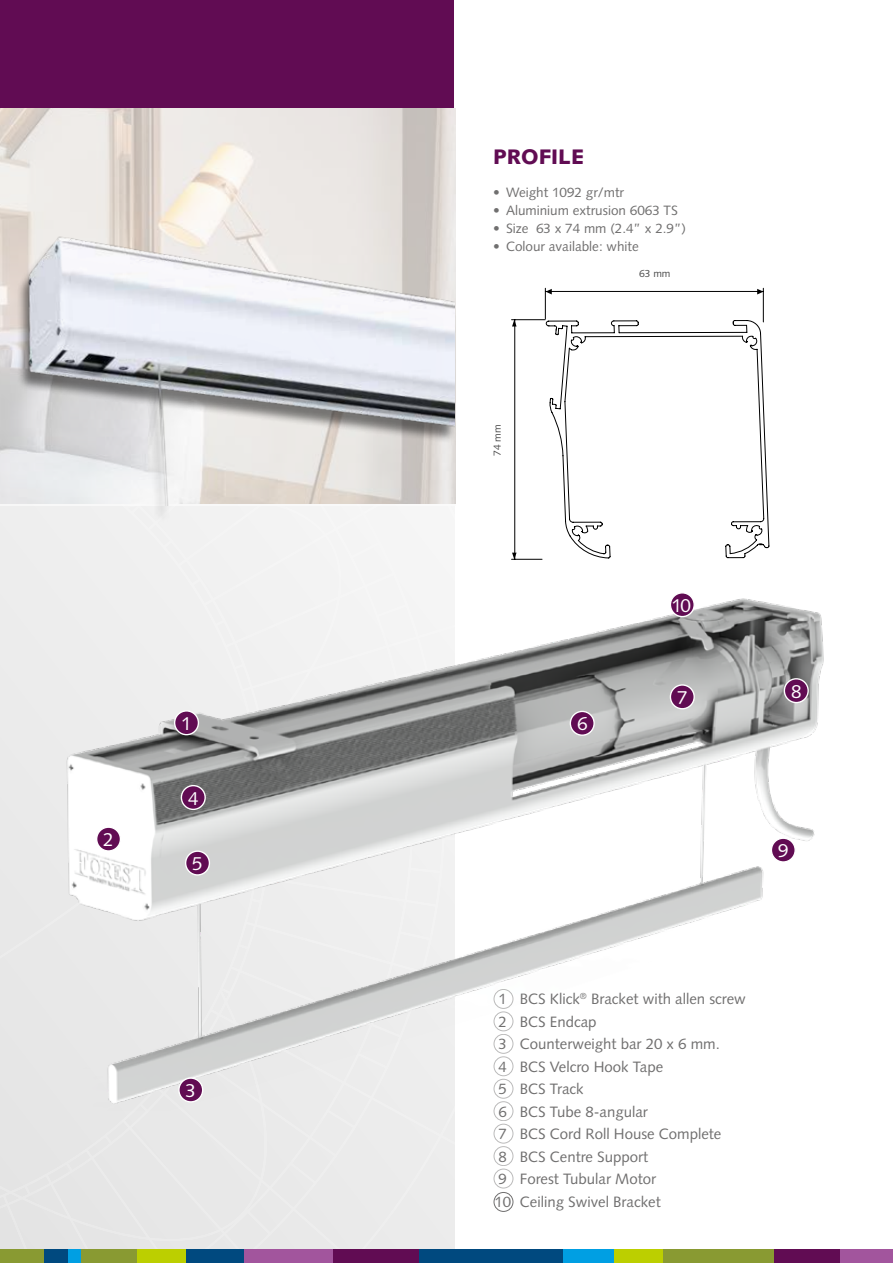
<style>
.page{position:relative;width:893px;height:1263px;background:#fff}
.page>*{position:absolute;margin:0;border:0;box-sizing:border-box;transform-origin:0 0}
.t1{font:900 21px "Syntax";color:#610c53}
.t2{font:18.75px "Syntax";color:#fff}
.t3{font:15px "Syntax";color:#706f6f}
.t4{font:13.5px "Syntax";color:#706f6f}
.t5{font:10.35px "Syntax";color:#000}
</style>
<div class="page">
<div style="left:0;top:1132px;width:455px;height:118px;background:#e8e8e8"></div>
<div style="left:0;top:0;width:454px;height:108px;background:#610c53"></div>
<div style="left:243px;top:1250px;width:90px;height:13px;background:#a2559d"></div>
<div style="left:836px;top:1250px;width:57px;height:13px;background:#a2559d"></div>
<div style="left:0;top:1250px;width:44px;height:13px;background:#899a32"></div>
<div style="left:68px;top:1250px;width:13px;height:13px;background:#009fe3"></div>
<div style="left:562px;top:1250px;width:52px;height:13px;background:#009fe3"></div>
<div style="left:186px;top:1250px;width:58px;height:13px;background:#00497f"></div>
<div style="left:418px;top:1250px;width:144px;height:13px;background:#00497f"></div>
<div style="left:44px;top:1250px;width:24px;height:13px;background:#00497f"></div>
<div style="left:333px;top:1250px;width:85px;height:13px;background:#610c53"></div>
<div style="left:774px;top:1250px;width:66px;height:13px;background:#610c53"></div>
<div style="left:81px;top:1250px;width:57px;height:13px;background:#899a32"></div>
<div style="left:662px;top:1250px;width:112px;height:13px;background:#899a32"></div>
<div style="left:138px;top:1250px;width:48px;height:13px;background:#bccf00"></div>
<div style="left:614px;top:1250px;width:49px;height:13px;background:#bccf00"></div>
<svg style="left:0;top:109px;width:455px;height:55px;background:#e5e0db"></svg>
<img style="left:0;top:164px;width:455px;height:330px">
<div style="left:494px;top:1192px;width:19px;height:19px;border:1px solid #706f6f;border-radius:50%"></div>
<div style="left:494px;top:1124px;width:19px;height:19px;border:1px solid #706f6f;border-radius:50%"></div>
<div style="left:494px;top:1146px;width:19px;height:20px;border:1px solid #706f6f;border-radius:50%"></div>
<div style="left:494px;top:1169px;width:19px;height:19px;border:1px solid #706f6f;border-radius:50%"></div>
<img style="left:0;top:494px;width:824px;height:638px">
<div style="left:175px;top:711px;width:23px;height:24px;background:#610c53;border-radius:50%"></div>
<div style="left:174px;top:710px;width:25px;height:25px;border:1px solid #fff;border-radius:50%"></div>
<div style="left:97px;top:827px;width:23px;height:24px;background:#610c53;border-radius:50%"></div>
<div style="left:96px;top:826px;width:25px;height:26px;border:1px solid #fff;border-radius:50%"></div>
<div style="left:570px;top:711px;width:24px;height:24px;background:#610c53;border-radius:50%"></div>
<div style="left:570px;top:711px;width:25px;height:25px;border:1px solid #fff;border-radius:50%"></div>
<div style="left:670px;top:685px;width:24px;height:24px;background:#610c53;border-radius:50%"></div>
<div style="left:670px;top:684px;width:25px;height:25px;border:1px solid #fff;border-radius:50%"></div>
<div style="left:784px;top:679px;width:24px;height:23px;background:#610c53;border-radius:50%"></div>
<div style="left:784px;top:678px;width:25px;height:25px;border:1px solid #fff;border-radius:50%"></div>
<div style="left:771px;top:838px;width:24px;height:24px;background:#610c53;border-radius:50%"></div>
<div style="left:771px;top:837px;width:25px;height:26px;border:1px solid #fff;border-radius:50%"></div>
<div style="left:179px;top:1078px;width:24px;height:24px;background:#610c53;border-radius:50%"></div>
<div style="left:178px;top:1077px;width:25px;height:25px;border:1px solid #fff;border-radius:50%"></div>
<div style="left:186px;top:851px;width:23px;height:24px;background:#610c53;border-radius:50%"></div>
<div style="left:185px;top:850px;width:25px;height:26px;border:1px solid #fff;border-radius:50%"></div>
<div style="left:181px;top:786px;width:24px;height:23px;background:#610c53;border-radius:50%"></div>
<div style="left:181px;top:785px;width:25px;height:25px;border:1px solid #fff;border-radius:50%"></div>
<div style="left:670px;top:593px;width:24px;height:24px;background:#610c53;border-radius:50%"></div>
<div style="left:670px;top:592px;width:25px;height:25px;border:1px solid #fff;border-radius:50%"></div>
<svg style="left:546px;top:320px;width:223px;height:238px"></svg>
<svg style="left:546px;top:289px;width:217px;height:5px"></svg>
<hr style="left:512px;top:319px;width:33px;height:1px;background:#000">
<hr style="left:512px;top:559px;width:30px;height:1px;background:#000">
<svg style="left:512px;top:320px;width:5px;height:239px"></svg>
<hr style="left:545px;top:291px;width:218px;height:1px;background:#000">
<hr style="left:763px;top:288px;width:1px;height:34px;background:#000">
<hr style="left:545px;top:288px;width:1px;height:31px;background:#000">
<p class="t2" style="left:103px;top:828px;width:12px">2</p>
<p class="t2" style="left:181px;top:712px;width:12px">1</p>
<p class="t2" style="left:188px;top:787px;width:12px">4</p>
<p class="t2" style="left:192px;top:852px;width:12px">5</p>
<p class="t2" style="left:186px;top:1079px;width:12px">3</p>
<h1 class="t1" style="left:493px;top:144px;width:92px">PROFILE</h1>
<p class="t4" style="left:493px;top:184px;width:132px">• Weight 1092 gr/mtr</p>
<p class="t4" style="left:493px;top:202px;width:186px">• Aluminium extrusion 6063 TS</p>
<p class="t4" style="left:493px;top:220px;width:194px">• Size 63 x 74 mm (2.4” x 2.9”)</p>
<p class="t4" style="left:493px;top:238px;width:147px">• Colour available: white</p>
<p class="t5" style="left:491px;top:456px;width:33px;rotate:-90deg">74 mm</p>
<p class="t5" style="left:639px;top:267px;width:33px">63 mm</p>
<p class="t2" style="left:577px;top:713px;width:12px">6</p>
<p class="t2" style="left:672px;top:594px;width:21px">10</p>
<p class="t2" style="left:677px;top:686px;width:12px">7</p>
<p class="t2" style="left:791px;top:680px;width:12px">8</p>
<p class="t2" style="left:778px;top:839px;width:12px">9</p>
<p class="t3" style="left:499px;top:990px;width:249px">1 BCS Klick<sup>®</sup> Bracket with allen screw</p>
<p class="t3" style="left:499px;top:1013px;width:99px">2 BCS Endcap</p>
<p class="t3" style="left:499px;top:1035px;width:223px">3 Counterweight bar 20 x 6 mm.</p>
<p class="t3" style="left:499px;top:1058px;width:166px">4 BCS Velcro Hook Tape</p>
<p class="t3" style="left:499px;top:1080px;width:87px">5 BCS Track</p>
<p class="t3" style="left:499px;top:1103px;width:151px">6 BCS Tube 8-angular</p>
<p class="t3" style="left:499px;top:1125px;width:224px">7 BCS Cord Roll House Complete</p>
<p class="t3" style="left:499px;top:1148px;width:151px">8 BCS Centre Support</p>
<p class="t3" style="left:499px;top:1170px;width:159px">9 Forest Tubular Motor</p>
<p class="t3" style="left:520px;top:1193px;width:142px">Ceiling Swivel Bracket</p>
<p class="t3" style="left:494px;top:1193px;width:18px">10</p>
</div>
